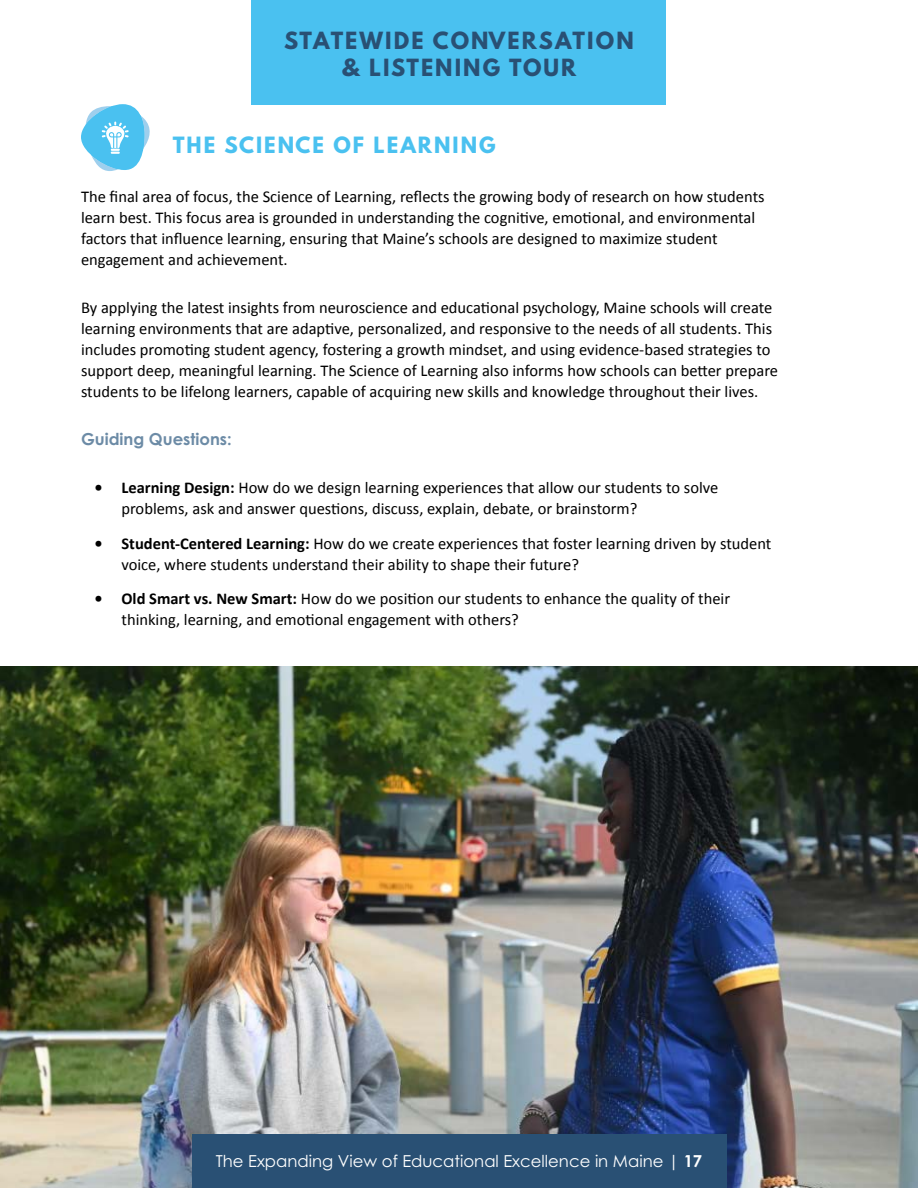
<style>
.page{position:relative;width:918px;height:1188px;background:#fff}
.page>*{position:absolute;margin:0;border:0;box-sizing:border-box;transform-origin:0 0}
.t1{font:700 21px/27px "League Spartan";letter-spacing:.1em;color:#295074;text-align:center}
.t2{font:700 19.95px "League Spartan";letter-spacing:.1em;color:#4ac1f0}
.t3{font:16.5px/21px "Calibri";color:#000}
.t4{font:16.5px "Century Gothic Pro";color:#fff}
.t5{font:700 16.5px "Century Gothic Pro";color:#6c8ba6}
.s1{font-weight:700}
</style>
<div class="page">
<img style="left:0;top:666px;width:918px;height:522px">
<div style="left:252px;top:0;width:414px;height:104px;background:#4ac1f0"></div>
<div style="left:192px;top:1134px;width:534px;height:54px;background:#295074"></div>
<svg style="left:81px;top:104px;width:69px;height:67px"></svg>
<p class="t1" style="left:284px;top:27px;width:351px">STATEWIDE CONVERSATION &amp; LISTENING TOUR</p>
<p class="t2" style="left:173px;top:129px;width:324px">THE SCIENCE OF LEARNING</p>
<p class="t3" style="left:81px;top:186px;width:685px">The final area of focus, the Science of Learning, reflects the growing body of research on how students learn best. This focus area is grounded in understanding the cognitive, emotional, and environmental factors that influence learning, ensuring that Maine’s schools are designed to maximize student engagement and achievement.</p>
<p class="t3" style="left:81px;top:297px;width:699px">By applying the latest insights from neuroscience and educational psychology, Maine schools will create learning environments that are adaptive, personalized, and responsive to the needs of all students. This includes promoting student agency, fostering a growth mindset, and using evidence-based strategies to support deep, meaningful learning. The Science of Learning also informs how schools can better prepare students to be lifelong learners, capable of acquiring new skills and knowledge throughout their lives.</p>
<p class="t5" style="left:81px;top:429px;width:152px">Guiding Questions:</p>
<p class="t3" style="left:121px;top:477px;width:598px;text-indent:-27px"><span class="s1">• Learning Design:</span> How do we design learning experiences that allow our students to solve problems, ask and answer questions, discuss, explain, debate, or brainstorm?</p>
<p class="t3" style="left:121px;top:533px;width:652px;text-indent:-27px"><span class="s1">• Student-Centered Learning:</span> How do we create experiences that foster learning driven by student voice, where students understand their ability to shape their future?</p>
<p class="t3" style="left:121px;top:588px;width:610px;text-indent:-27px"><span class="s1">• Old Smart vs. New Smart:</span> How do we position our students to enhance the quality of their thinking, learning, and emotional engagement with others?</p>
<p class="t4" style="left:216px;top:1151px;width:488px">The Expanding View of Educational Excellence in Maine | <span class="s1">17</span></p>
</div>
